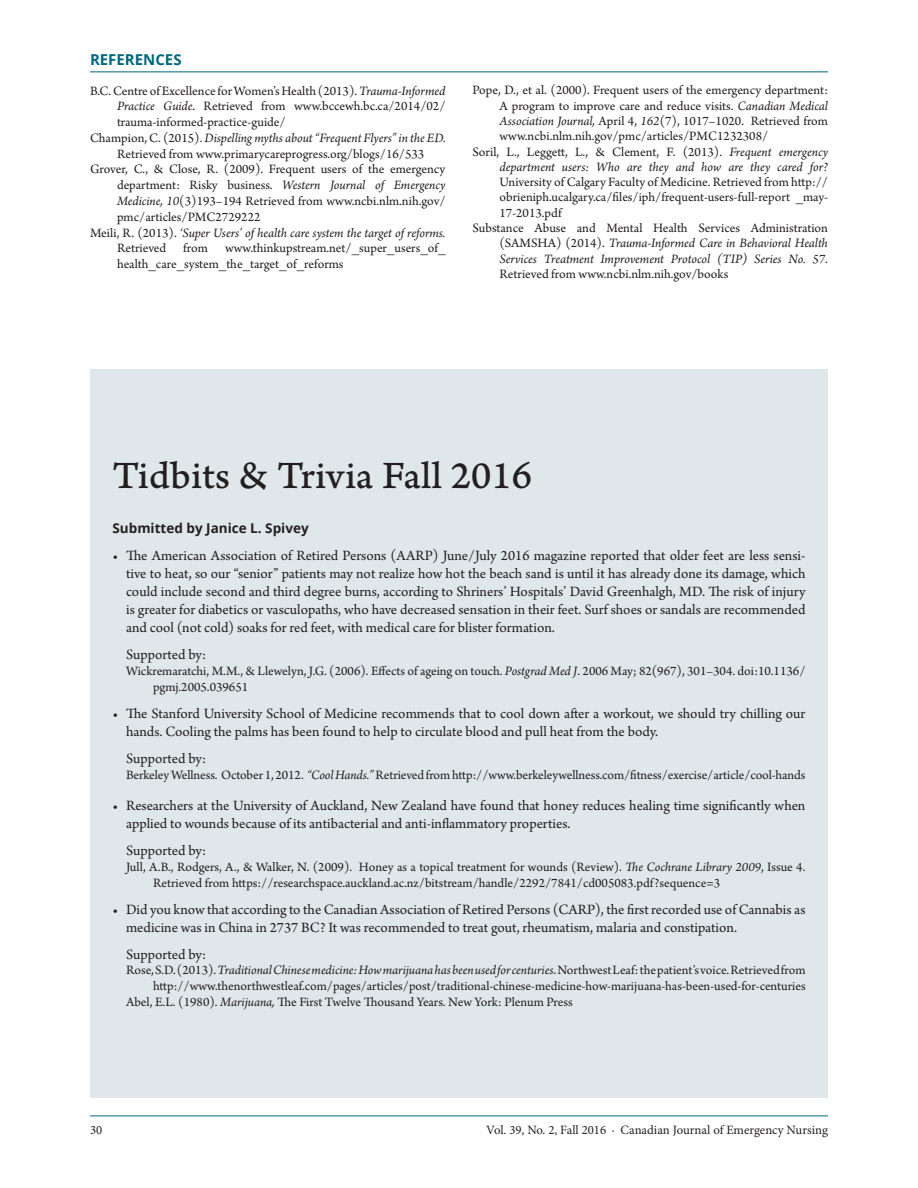
<style>
.page{position:relative;width:918px;height:1188px;background:#fff}
.page>*{position:absolute;margin:0;border:0;box-sizing:border-box;transform-origin:0 0}
.t1{font:40.5px "Arno Pro Caption";color:#231f20}
.t2{font:15px/18px "Arno Pro";color:#231f20}
.t3{font:700 15px "Open Sans";color:#00687f}
.t4{font:13.5px/15.8px "Arno Pro";color:#231f20}
.t5{font:italic 13.5px "Arno Pro";letter-spacing:-.005em;color:#231f20}
.t6{font:700 13.5px "Open Sans";color:#231f20}
.t7{font:12.75px "Minion Pro";color:#231f20}
.s1{font-style:italic}
.s2{font-style:normal}
</style>
<div class="page">
<hr style="left:90px;top:1116px;width:738px;height:1px;background:#00687f">
<hr style="left:90px;top:71px;width:738px;height:1px;background:#00687f">
<div style="left:90px;top:369px;width:738px;height:729px;background:#e0e7eb"></div>
<p class="t3" style="left:90px;top:49px;width:93px">REFERENCES</p>
<p class="t4" style="left:90px;top:84px;width:357px">B.C. Centre of Excellence for Women’s Health (2013). <span class="s1">Trauma-Informed</span></p>
<p class="t4" style="left:117px;top:99px;width:330px"><span class="s1">Practice Guide</span>. Retrieved from www.bccewh.bc.ca/2014/02/</p>
<p class="t4" style="left:117px;top:115px;width:170px">trauma-informed-practice-guide/</p>
<p class="t5" style="left:90px;top:130px;width:357px"><span class="s2">Champion, C. (2015).</span> Dispelling myths about “Frequent Flyers” in the ED.</p>
<p class="t4" style="left:117px;top:147px;width:309px">Retrieved from www.primarycareprogress.org/blogs/16/533</p>
<p class="t4" style="left:90px;top:162px;width:357px">Grover, C., &amp; Close, R. (2009). Frequent users of the emergency</p>
<p class="t4" style="left:117px;top:178px;width:330px">department: Risky business. <span class="s1">Western Journal of Emergency</span></p>
<p class="t4" style="left:117px;top:194px;width:330px"><span class="s1">Medicine, 10</span>(3)193–194 Retrieved from www.ncbi.nlm.nih.gov/</p>
<p class="t4" style="left:117px;top:210px;width:145px">pmc/articles/PMC2729222</p>
<p class="t5" style="left:90px;top:225px;width:357px"><span class="s2">Meili, R. (2013).</span> ‘Super Users’ of health care system the target of reforms.</p>
<p class="t4" style="left:117px;top:241px;width:51px">Retrieved</p>
<p class="t4" style="left:183px;top:241px;width:26px">from</p>
<p class="t4" style="left:117px;top:241px;width:330px;text-indent:108px">www.thinkupstream.net/_super_users_of_ health_care_system_the_target_of_reforms</p>
<p class="t4" style="left:472px;top:83px;width:357px">Pope, D., et al. (2000). Frequent users of the emergency department:</p>
<p class="t4" style="left:499px;top:98px;width:330px">A program to improve care and reduce visits. <span class="s1">Canadian Medical</span></p>
<p class="t4" style="left:499px;top:114px;width:330px"><span class="s1">Association Journal,</span> April 4, <span class="s1">162</span>(7), 1017–1020. Retrieved from</p>
<p class="t4" style="left:499px;top:129px;width:270px">www.ncbi.nlm.nih.gov/pmc/articles/PMC1232308/</p>
<p class="t4" style="left:472px;top:144px;width:357px">Soril, L., Leggett, L., &amp; Clement, F. (2013). <span class="s1">Frequent emergency</span></p>
<p class="t5" style="left:499px;top:159px;width:330px">department users: Who are they and how are they cared for?</p>
<p class="t4" style="left:499px;top:175px;width:330px">University of Calgary Faculty of Medicine. Retrieved from http://</p>
<p class="t4" style="left:499px;top:190px;width:330px">obrieniph.ucalgary.ca/files/iph/frequent-users-full-report _may-</p>
<p class="t4" style="left:499px;top:205px;width:64px">17-2013.pdf</p>
<p class="t4" style="left:472px;top:221px;width:357px">Substance Abuse and Mental Health Services Administration</p>
<p class="t5" style="left:499px;top:235px;width:330px"><span class="s2">(SAMSHA) (2014).</span> Trauma-Informed Care in Behavioral Health</p>
<p class="t5" style="left:499px;top:251px;width:330px">Services Treatment Improvement Protocol (TIP) Series No. 57<span class="s2">.</span></p>
<p class="t4" style="left:499px;top:267px;width:230px">Retrieved from www.ncbi.nlm.nih.gov/books</p>
<h1 class="t1" style="left:112px;top:452px;width:421px">Tidbits &amp; Trivia Fall 2016</h1>
<p class="t6" style="left:112px;top:519px;width:198px">Submitted by Janice L. Spivey</p>
<p class="t2" style="left:126px;top:548px;width:681px;text-align:justify;text-indent:-14px">• The American Association of Retired Persons (AARP) June/July 2016 magazine reported that older feet are less sensi&shy;tive to heat, so our “senior” patients may not realize how hot the beach sand is until it has already done its damage, which could include second and third degree burns, according to Shriners’ Hospitals’ David Greenhalgh, MD. The risk of injury is greater for diabetics or vasculopaths, who have decreased sensation in their feet. Surf shoes or sandals are recommended and cool (not cold) soaks for red feet, with medical care for blister formation.</p>
<p class="t2" style="left:126px;top:647px;width:82px">Supported by:</p>
<p class="t4" style="left:153px;top:664px;width:654px;text-indent:-27px">Wickremaratchi, M.M., &amp; Llewelyn, J.G. (2006). Effects of ageing on touch. <span class="s1">Postgrad Med J</span>. 2006 May; 82(967), 301–304. doi:10.1136/ pgmj.2005.039651</p>
<p class="t2" style="left:126px;top:705px;width:681px;text-indent:-14px">• The Stanford University School of Medicine recommends that to cool down after a workout, we should try chilling our hands. Cooling the palms has been found to help to circulate blood and pull heat from the body.</p>
<p class="t2" style="left:126px;top:750px;width:82px">Supported by:</p>
<p class="t4" style="left:126px;top:767px;width:681px">Berkeley Wellness. October 1, 2012. <span class="s1">“Cool Hands.”</span> Retrieved from http://www.berkeleywellness.com/fitness/exercise/article/cool-hands</p>
<p class="t2" style="left:126px;top:797px;width:681px;text-indent:-14px">• Researchers at the University of Auckland, New Zealand have found that honey reduces healing time significantly when applied to wounds because of its antibacterial and anti-inflammatory properties.</p>
<p class="t2" style="left:126px;top:842px;width:82px">Supported by:</p>
<p class="t4" style="left:153px;top:860px;width:654px;text-indent:-27px">Jull, A.B., Rodgers, A., &amp; Walker, N. (2009). Honey as a topical treatment for wounds (Review). <span class="s1">The Cochrane Library 2009</span>, Issue 4.<br>Retrieved from https://researchspace.auckland.ac.nz/bitstream/handle/2292/7841/cd005083.pdf?sequence=3</p>
<p class="t2" style="left:126px;top:901px;width:681px;text-indent:-14px">• Did you know that according to the Canadian Association of Retired Persons (CARP), the first recorded use of Cannabis as medicine was in China in 2737 BC? It was recommended to treat gout, rheumatism, malaria and constipation.</p>
<p class="t2" style="left:126px;top:946px;width:82px">Supported by:</p>
<p class="t4" style="left:126px;top:963px;width:681px">Rose, S.D. (2013). <span class="s1">Traditional Chinese medicine: How marijuana has been used for centuries</span>. Northwest Leaf: the patient’s voice. Retrieved from</p>
<p class="t4" style="left:153px;top:979px;width:654px">http://www.thenorthwestleaf.com/pages/articles/post/traditional-chinese-medicine-how-marijuana-has-been-used-for-centuries</p>
<p class="t4" style="left:126px;top:995px;width:448px">Abel, E.L. (1980). <span class="s1">Marijuana,</span> The First Twelve Thousand Years. New York: Plenum Press</p>
<p class="t7" style="left:90px;top:1122px;width:14px">30</p>
<p class="t7" style="left:486px;top:1122px;width:343px">Vol. 39, No. 2, Fall 2016 · Canadian Journal of Emergency Nursing</p>
</div>
